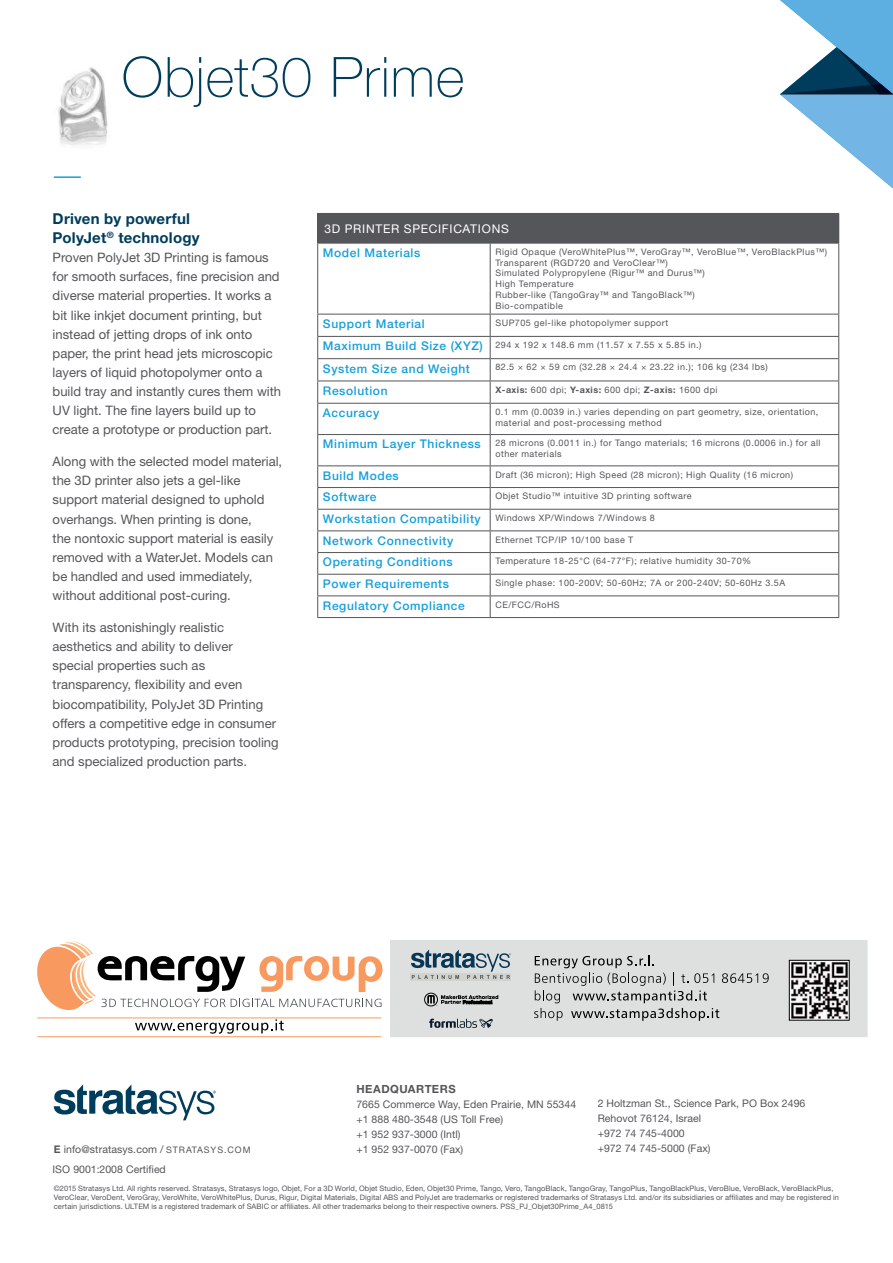
<style>
.page{position:relative;width:893px;height:1263px;background:#fff}
.page>*{position:absolute;margin:0;border:0;box-sizing:border-box;transform-origin:0 0}
.t1{font:100 55.5px "Helvetica Neue LT Std";letter-spacing:.015em;color:#003c5b}
.t2{font:700 15px/19.5px "Helvetica Neue LT Std";letter-spacing:.01em;color:#003c5b}
.t3{font:13.05px/19px "Helvetica Neue LT Std";color:#55565a}
.t4{font:500 12px "Helvetica Neue LT Std";letter-spacing:.05em;color:#159fda}
.t5{font:12px "Helvetica Neue LT Std";letter-spacing:.06em;color:#fff}
.t6{font:700 11.25px "Helvetica Neue LT Std";letter-spacing:.045em;color:#55565a}
.t7{font:10.5px/15px "Helvetica Neue LT Std";letter-spacing:.005em;color:#55565a}
.t8{font:9px/10.8px "Helvetica Neue LT Std";letter-spacing:.05em;color:#55565a}
.t9{font:700 9px "Helvetica Neue LT Std";letter-spacing:.05em;color:#55565a}
.t10{font:7.5px/9px "Helvetica Neue LT Std";letter-spacing:.01em;color:#55565a}
.s1{font-weight:500;font-size:12px;color:#159fda}
.s2{font-weight:400}
.s3{font-weight:700}
.s4{font-size:9px}
</style>
<div class="page">
<hr style="left:54px;top:176px;width:27px;height:2px;background:#159fda">
<svg style="left:780px;top:0;width:112px;height:188px"></svg>
<svg style="left:54px;top:1084px;width:162px;height:36px"></svg>
<img style="left:58px;top:67px;width:50px;height:78px">
<div style="left:318px;top:213px;width:520px;height:30px;background:#55565a"></div>
<svg style="left:318px;top:244px;width:520px;height:373px"></svg>
<hr style="left:317px;top:244px;width:1px;height:70px;background:#55565a">
<hr style="left:490px;top:244px;width:1px;height:70px;background:#55565a">
<hr style="left:838px;top:244px;width:1px;height:70px;background:#55565a">
<hr style="left:317px;top:314px;width:173px;height:1px;background:#55565a">
<hr style="left:490px;top:314px;width:349px;height:1px;background:#55565a">
<hr style="left:317px;top:336px;width:173px;height:1px;background:#55565a">
<hr style="left:490px;top:336px;width:349px;height:1px;background:#55565a">
<hr style="left:317px;top:358px;width:173px;height:1px;background:#55565a">
<hr style="left:490px;top:358px;width:349px;height:1px;background:#55565a">
<hr style="left:317px;top:381px;width:173px;height:1px;background:#55565a">
<svg style="left:317px;top:314px;width:1px;height:89px"></svg>
<hr style="left:490px;top:381px;width:349px;height:1px;background:#55565a">
<svg style="left:490px;top:314px;width:1px;height:89px"></svg>
<svg style="left:838px;top:314px;width:1px;height:89px"></svg>
<hr style="left:317px;top:403px;width:173px;height:1px;background:#55565a">
<hr style="left:317px;top:404px;width:1px;height:30px;background:#55565a">
<hr style="left:490px;top:403px;width:349px;height:1px;background:#55565a">
<hr style="left:490px;top:404px;width:1px;height:30px;background:#55565a">
<hr style="left:838px;top:404px;width:1px;height:30px;background:#55565a">
<hr style="left:317px;top:434px;width:173px;height:1px;background:#55565a">
<hr style="left:317px;top:435px;width:1px;height:31px;background:#55565a">
<hr style="left:490px;top:434px;width:349px;height:1px;background:#55565a">
<hr style="left:490px;top:435px;width:1px;height:31px;background:#55565a">
<hr style="left:838px;top:435px;width:1px;height:31px;background:#55565a">
<hr style="left:317px;top:466px;width:173px;height:1px;background:#55565a">
<hr style="left:490px;top:466px;width:349px;height:1px;background:#55565a">
<hr style="left:317px;top:487px;width:173px;height:1px;background:#55565a">
<hr style="left:490px;top:487px;width:349px;height:1px;background:#55565a">
<hr style="left:317px;top:509px;width:173px;height:1px;background:#55565a">
<hr style="left:490px;top:509px;width:349px;height:1px;background:#55565a">
<hr style="left:317px;top:531px;width:173px;height:1px;background:#55565a">
<hr style="left:490px;top:531px;width:349px;height:1px;background:#55565a">
<hr style="left:317px;top:552px;width:173px;height:1px;background:#55565a">
<hr style="left:490px;top:552px;width:349px;height:1px;background:#55565a">
<hr style="left:317px;top:574px;width:173px;height:1px;background:#55565a">
<hr style="left:490px;top:574px;width:349px;height:1px;background:#55565a">
<hr style="left:317px;top:596px;width:173px;height:1px;background:#55565a">
<svg style="left:317px;top:466px;width:1px;height:151px"></svg>
<hr style="left:490px;top:596px;width:349px;height:1px;background:#55565a">
<svg style="left:490px;top:466px;width:1px;height:151px"></svg>
<svg style="left:838px;top:466px;width:1px;height:151px"></svg>
<hr style="left:317px;top:617px;width:522px;height:1px;background:#55565a">
<hr style="left:317px;top:213px;width:173px;height:1px;background:#55565a">
<svg style="left:317px;top:214px;width:1px;height:29px"></svg>
<hr style="left:490px;top:213px;width:349px;height:1px;background:#55565a">
<svg style="left:838px;top:214px;width:1px;height:29px"></svg>
<hr style="left:317px;top:243px;width:522px;height:1px;background:#55565a">
<svg style="left:37px;top:941px;width:345px;height:70px"></svg>
<hr style="left:37px;top:1018px;width:344px;height:1px;background:#f89a60">
<svg style="left:135px;top:1019px;width:149px;height:15px"></svg>
<hr style="left:37px;top:1036px;width:344px;height:1px;background:#f89a60">
<div style="left:390px;top:941px;width:477px;height:96px;background:#dee0e0"></div>
<svg style="left:534px;top:955px;width:234px;height:66px"></svg>
<img style="left:791px;top:962px;width:56px;height:56px">
<div style="left:789px;top:960px;width:60px;height:60px;border:1px solid #000001"></div>
<div style="left:411px;top:973px;width:100px;height:8px;background:#d2d2ce"></div>
<svg style="left:411px;top:950px;width:100px;height:29px"></svg>
<svg style="left:429px;top:1019px;width:64px;height:9px"></svg>
<svg style="left:424px;top:993px;width:74px;height:13px"></svg>
<h1 class="t1" style="left:122px;top:45px;width:344px">Objet30 Prime</h1>
<h2 class="t2" style="left:53px;top:210px;width:148px">Driven by powerful<br>PolyJet<sup>®</sup> technology</h2>
<p class="t3" style="left:53px;top:249px;width:230px">Proven PolyJet 3D Printing is famous for smooth surfaces, fine precision and diverse material properties. It works a bit like inkjet document printing, but instead of jetting drops of ink onto paper, the print head jets microscopic layers of liquid photopolymer onto a build tray and instantly cures them with UV light. The fine layers build up to create a prototype or production part.</p>
<p class="t3" style="left:53px;top:453px;width:231px">Along with the selected model material, the 3D printer also jets a gel-like support material designed to uphold overhangs. When printing is done,<br>the nontoxic support material is easily removed with a WaterJet. Models can be handled and used immediately, without additional post-curing.</p>
<p class="t3" style="left:53px;top:619px;width:228px">With its astonishingly realistic aesthetics and ability to deliver<br>special properties such as transparency, flexibility and even biocompatibility, PolyJet 3D Printing offers a competitive edge in consumer products prototyping, precision tooling and specialized production parts.</p>
<h3 class="t5" style="left:324px;top:224px;width:186px">3D PRINTER SPECIFICATIONS</h3>
<h3 class="t4" style="left:323px;top:248px;width:99px">Model Materials</h3>
<p class="t8" style="left:495px;top:247px;width:333px">Rigid Opaque (VeroWhitePlus™, VeroGray™, VeroBlue™, VeroBlackPlus™)<br>Transparent (RGD720 and VeroClear™)<br>Simulated Polypropylene (Rigur™ and Durus™)<br>High Temperature<br>Rubber-like (TangoGray™ and TangoBlack™)<br>Bio-compatible</p>
<h3 class="t4" style="left:323px;top:319px;width:103px">Support Material</h3>
<p class="t8" style="left:495px;top:318px;width:174px">SUP705 gel-like photopolymer support</p>
<p class="t8" style="left:323px;top:340px;width:380px"><span class="s1">Maximum Build Size (XYZ)</span> 294 x 192 x 148.6 mm (11.57 x 7.55 x 5.85 in.)</p>
<h3 class="t4" style="left:323px;top:364px;width:148px">System Size and Weight</h3>
<p class="t8" style="left:495px;top:363px;width:274px">82.5 × 62 × 59 cm (32.28 × 24.4 × 23.22 in.); 106 kg (234 lbs)</p>
<h3 class="t4" style="left:323px;top:386px;width:66px">Resolution</h3>
<p class="t9" style="left:495px;top:386px;width:223px">X-axis: <span class="s2">600 dpi;</span> Y-axis: <span class="s2">600 dpi;</span> Z-axis: <span class="s2">1600 dpi</span></p>
<h3 class="t4" style="left:323px;top:408px;width:58px">Accuracy</h3>
<p class="t8" style="left:495px;top:407px;width:324px">0.1 mm (0.0039 in.) varies depending on part geometry, size, orientation, material and post-processing method</p>
<p class="t8" style="left:495px;top:438px;width:327px;text-indent:-172px"><span class="s1">Minimum Layer Thickness</span> 28 microns (0.0011 in.) for Tango materials; 16 microns (0.0006 in.) for all other materials</p>
<h3 class="t4" style="left:323px;top:471px;width:77px">Build Modes</h3>
<p class="t8" style="left:495px;top:470px;width:299px">Draft (36 micron); High Speed (28 micron); High Quality (16 micron)</p>
<h3 class="t4" style="left:323px;top:493px;width:55px">Software</h3>
<p class="t8" style="left:495px;top:491px;width:197px">Objet Studio™ intuitive 3D printing software</p>
<p class="t8" style="left:323px;top:513px;width:333px"><span class="s1">Workstation Compatibility</span> Windows XP/Windows 7/Windows 8</p>
<h3 class="t4" style="left:323px;top:536px;width:132px">Network Connectivity</h3>
<p class="t8" style="left:495px;top:535px;width:139px">Ethernet TCP/IP 10/100 base T</p>
<h3 class="t4" style="left:323px;top:558px;width:131px">Operating Conditions</h3>
<p class="t8" style="left:495px;top:556px;width:257px">Temperature 18-25°C (64-77°F); relative humidity 30-70%</p>
<h3 class="t4" style="left:323px;top:579px;width:128px">Power Requirements</h3>
<p class="t8" style="left:495px;top:578px;width:291px">Single phase: 100-200V; 50-60Hz; 7A or 200-240V; 50-60Hz 3.5A</p>
<h3 class="t4" style="left:323px;top:601px;width:143px">Regulatory Compliance</h3>
<p class="t8" style="left:495px;top:600px;width:66px">CE/FCC/RoHS</p>
<p class="t6" style="left:356px;top:1085px;width:101px">HEADQUARTERS</p>
<p class="t7" style="left:356px;top:1097px;width:221px">7665 Commerce Way, Eden Prairie, MN 55344 +1 888 480-3548 (US Toll Free)<br>+1 952 937-3000 (Intl)<br>+1 952 937-0070 (Fax)</p>
<p class="t7" style="left:597px;top:1097px;width:209px">2 Holtzman St., Science Park, PO Box 2496<br>Rehovot 76124, Israel<br>+972 74 745-4000<br>+972 74 745-5000 (Fax)</p>
<p class="t10" style="left:54px;top:1184px;width:786px">©2015 Stratasys Ltd. All rights reserved. Stratasys, Stratasys logo, Objet, For a 3D World, Objet Studio, Eden, Objet30 Prime, Tango, Vero, TangoBlack, TangoGray, TangoPlus, TangoBlackPlus, VeroBlue, VeroBlack, VeroBlackPlus,<br>VeroClear, VeroDent, VeroGray, VeroWhite, VeroWhitePlus, Durus, Rigur, Digital Materials, Digital ABS and PolyJet are trademarks or registered trademarks of Stratasys Ltd. and/or its subsidiaries or affiliates and may be registered in certain jurisdictions. ULTEM is a registered trademark of SABIC or affiliates. All other trademarks belong to their respective owners. PSS_PJ_Objet30Prime_A4_0815</p>
<p class="t7" style="left:53px;top:1140px;width:199px;line-height:20.2px"><span class="s3">E</span> info@stratasys.com / <span class="s4">STRATASYS.COM<br></span>ISO 9001:2008 Certified</p>
</div>
